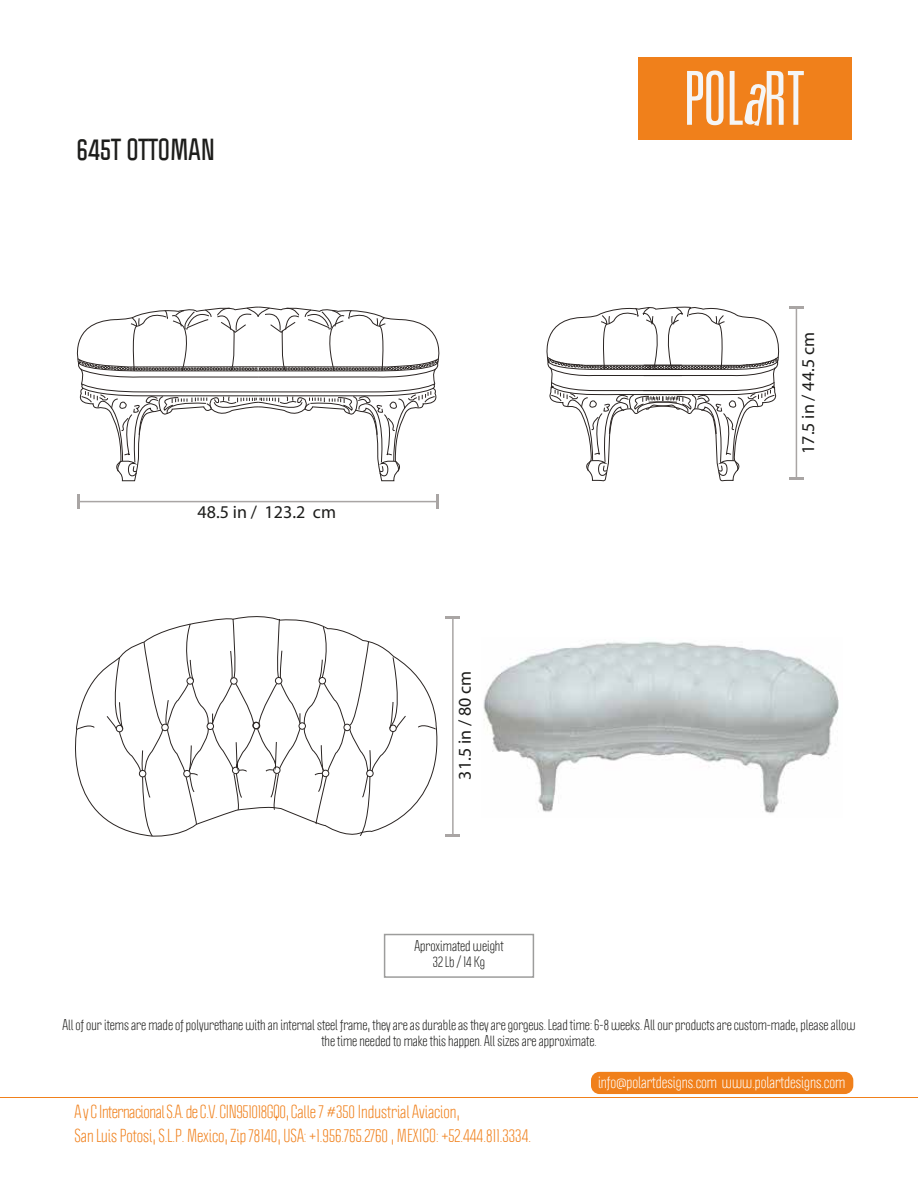
<style>
.page{position:relative;width:918px;height:1192px;background:#fff}
.page>*{position:absolute;margin:0;border:0;box-sizing:border-box;transform-origin:0 0}
.t1{font:700 26.7px "Politica";color:#1d1d1b}
.t2{font:18px "Myriad Pro";color:#1d1d1b}
.t3{font:16.5px/24px "Politica";color:#f0801b}
.t4{font:15px "Politica";color:#fff}
.t5{font:13.5px/16.2px "Politica";color:#1d1d1b;text-align:center}
</style>
<div class="page">
<div style="left:384px;top:933px;width:150px;height:44px;border:2px solid #9d9d9c"></div>
<div style="left:639px;top:57px;width:213px;height:82px;background:#f0801b"></div>
<svg style="left:687px;top:70px;width:37px;height:55px"></svg>
<svg style="left:730px;top:71px;width:74px;height:55px"></svg>
<div style="left:591px;top:1071px;width:262px;height:22px;background:#f0801b;border-radius:9px"></div>
<hr style="left:0;top:1096px;width:918px;height:1px;background:#f0801b">
<svg style="left:76px;top:306px;width:364px;height:203px"></svg>
<svg style="left:546px;top:306px;width:258px;height:176px"></svg>
<hr style="left:452px;top:617px;width:2px;height:217px;background:#a9a5a4">
<svg style="left:446px;top:616px;width:14px;height:2px"></svg>
<hr style="left:446px;top:833px;width:14px;height:3px;background:#a9a5a4">
<svg style="left:75px;top:616px;width:371px;height:221px"></svg>
<svg style="left:76px;top:723px;width:20px;height:7px"></svg>
<svg style="left:417px;top:723px;width:20px;height:6px"></svg>
<svg style="left:106px;top:616px;width:300px;height:221px"></svg>
<img style="left:483px;top:641px;width:356px;height:172px">
<h1 class="t1" style="left:76px;top:131px;width:140px">645T OTTOMAN</h1>
<h2 class="t2" style="left:198px;top:501px;width:140px">48.5 in / 123.2 cm</h2>
<h2 class="t2" style="left:454px;top:779px;width:110px;rotate:-90deg">31.5 in / 80 cm</h2>
<p class="t5" style="left:414px;top:937px;width:91px">Aproximated weight<br>32 Lb / 14 Kg</p>
<h2 class="t2" style="left:797px;top:454px;width:123px;rotate:-90deg">17.5 in / 44.5 cm</h2>
<p class="t5" style="left:62px;top:1016px;width:795px">All of our items are made of polyurethane with an internal steel frame, they are as durable as they are gorgeus. Lead time: 6-8 weeks. All our products are custom-made, please allow the time needed to make this happen. All sizes are approximate.</p>
<p class="t3" style="left:74px;top:1099px;width:458px">A y C Internacional S.A. de C.V. CIN951018GQ0, Calle 7 #350 Industrial Aviacion,<br>San Luis Potosi, S.L.P. Mexico, Zip 78140, USA: +1.956.765.2760 , MEXICO: +52.444.811.3334.</p>
<p class="t4" style="left:598px;top:1072px;width:249px">info@polartdesigns.com www.polartdesigns.com</p>
</div>
